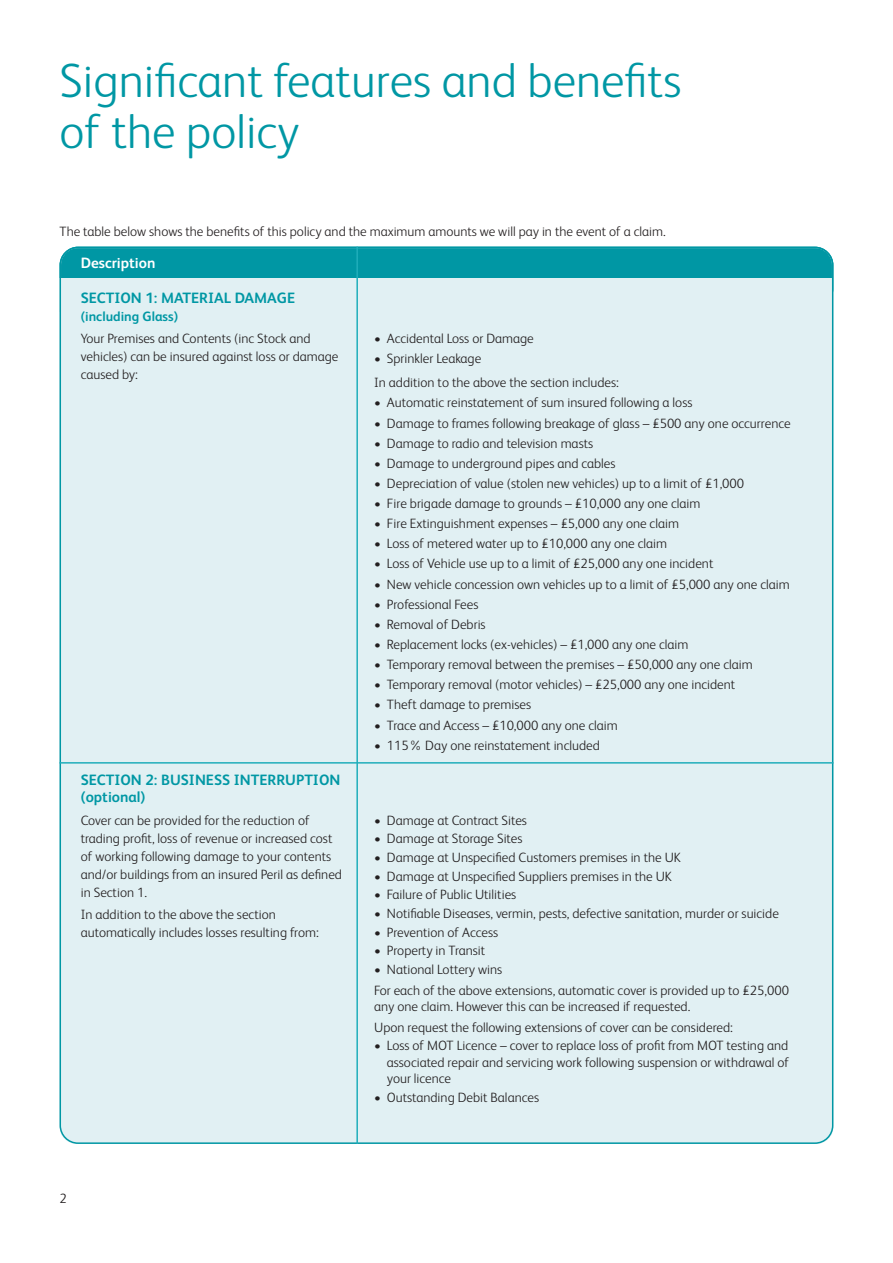
<style>
.page{position:relative;width:893px;height:1263px;background:#fff}
.page>*{position:absolute;margin:0;border:0;box-sizing:border-box;transform-origin:0 0}
.t1{font:300 48px/51px "FS Albert";color:#0097a4}
.t2{font:700 15px/17.9px "FS Albert";color:#0097a4}
.t3{font:700 15px "FS Albert";color:#fff}
.t4{font:300 13.5px/18px "FS Albert";color:#231f20}
.t5{font:700 13.5px "FS Albert";color:#0097a4}
</style>
<div class="page">
<div style="left:60px;top:247px;width:773px;height:897px;background:#e1f0f3"></div>
<hr style="left:60px;top:762px;width:773px;height:2px;background:#1faebb">
<hr style="left:356px;top:247px;width:2px;height:897px;background:#1faebb">
<h1 class="t1" style="left:60px;top:60px;width:623px">Significant features and benefits of the policy</h1>
<p class="t4" style="left:60px;top:224px;width:608px">The table below shows the benefits of this policy and the maximum amounts we will pay in the event of a claim.</p>
<p class="t3" style="left:81px;top:257px;width:76px">Description</p>
<p class="t2" style="left:81px;top:290px;width:216px">SECTION 1: MATERIAL DAMAGE</p>
<p class="t5" style="left:81px;top:311px;width:99px">(including Glass)</p>
<p class="t4" style="left:81px;top:331px;width:231px">Your Premises and Contents (inc Stock and</p>
<p class="t4" style="left:374px;top:331px;width:161px">• Accidental Loss or Damage</p>
<p class="t4" style="left:81px;top:349px;width:259px">vehicles) can be insured against loss or damage</p>
<p class="t4" style="left:374px;top:351px;width:109px">• Sprinkler Leakage</p>
<p class="t4" style="left:81px;top:367px;width:59px">caused by:</p>
<p class="t4" style="left:374px;top:375px;width:246px">In addition to the above the section includes:</p>
<p class="t4" style="left:374px;top:395px;width:320px">• Automatic reinstatement of sum insured following a loss</p>
<p class="t4" style="left:374px;top:415px;width:418px">• Damage to frames following breakage of glass – £500 any one occurrence</p>
<p class="t4" style="left:374px;top:435px;width:221px">• Damage to radio and television masts</p>
<p class="t4" style="left:374px;top:456px;width:243px">• Damage to underground pipes and cables</p>
<p class="t4" style="left:374px;top:476px;width:371px">• Depreciation of value (stolen new vehicles) up to a limit of £1,000</p>
<p class="t4" style="left:374px;top:496px;width:328px">• Fire brigade damage to grounds – £10,000 any one claim</p>
<p class="t4" style="left:374px;top:516px;width:306px">• Fire Extinguishment expenses – £5,000 any one claim</p>
<p class="t4" style="left:374px;top:536px;width:294px">• Loss of metered water up to £10,000 any one claim</p>
<p class="t4" style="left:374px;top:556px;width:341px">• Loss of Vehicle use up to a limit of £25,000 any one incident</p>
<p class="t4" style="left:374px;top:576px;width:417px">• New vehicle concession own vehicles up to a limit of £5,000 any one claim</p>
<p class="t4" style="left:374px;top:596px;width:106px">• Professional Fees</p>
<p class="t4" style="left:374px;top:617px;width:113px">• Removal of Debris</p>
<p class="t4" style="left:374px;top:637px;width:316px">• Replacement locks (ex-vehicles) – £1,000 any one claim</p>
<p class="t4" style="left:374px;top:657px;width:380px">• Temporary removal between the premises – £50,000 any one claim</p>
<p class="t4" style="left:374px;top:677px;width:363px">• Temporary removal (motor vehicles) – £25,000 any one incident</p>
<p class="t4" style="left:374px;top:697px;width:159px">• Theft damage to premises</p>
<p class="t4" style="left:374px;top:717px;width:245px">• Trace and Access – £10,000 any one claim</p>
<p class="t4" style="left:374px;top:737px;width:227px">• 115% Day one reinstatement included</p>
<p class="t2" style="left:81px;top:772px;width:261px">SECTION 2: BUSINESS INTERRUPTION (optional)</p>
<p class="t4" style="left:81px;top:812px;width:263px">Cover can be provided for the reduction of trading profit, loss of revenue or increased cost of working following damage to your contents and/or buildings from an insured Peril as defined in Section 1.</p>
<p class="t4" style="left:81px;top:907px;width:240px">In addition to the above the section automatically includes losses resulting from:</p>
<p class="t4" style="left:374px;top:812px;width:154px">• Damage at Contract Sites</p>
<p class="t4" style="left:374px;top:831px;width:150px">• Damage at Storage Sites</p>
<p class="t4" style="left:374px;top:850px;width:308px">• Damage at Unspecified Customers premises in the UK</p>
<p class="t4" style="left:374px;top:868px;width:299px">• Damage at Unspecified Suppliers premises in the UK</p>
<p class="t4" style="left:374px;top:887px;width:144px">• Failure of Public Utilities</p>
<p class="t4" style="left:374px;top:906px;width:406px">• Notifiable Diseases, vermin, pests, defective sanitation, murder or suicide</p>
<p class="t4" style="left:374px;top:924px;width:125px">• Prevention of Access</p>
<p class="t4" style="left:374px;top:943px;width:113px">• Property in Transit</p>
<p class="t4" style="left:374px;top:960px;width:416px;line-height:20.7px">• National Lottery wins<br>For each of the above extensions, automatic cover is provided up to £25,000</p>
<p class="t4" style="left:374px;top:997px;width:360px;line-height:20.7px">any one claim. However this can be increased if requested.<br>Upon request the following extensions of cover can be considered:</p>
<p class="t4" style="left:387px;top:1039px;width:404px;line-height:16.5px;text-align:justify;text-indent:-13px">• Loss of MOT Licence – cover to replace loss of profit from MOT testing and associated repair and servicing work following suspension or withdrawal of your licence</p>
<p class="t4" style="left:374px;top:1090px;width:166px">• Outstanding Debit Balances</p>
<p class="t4" style="left:60px;top:1191px;width:9px">2</p>
</div>
